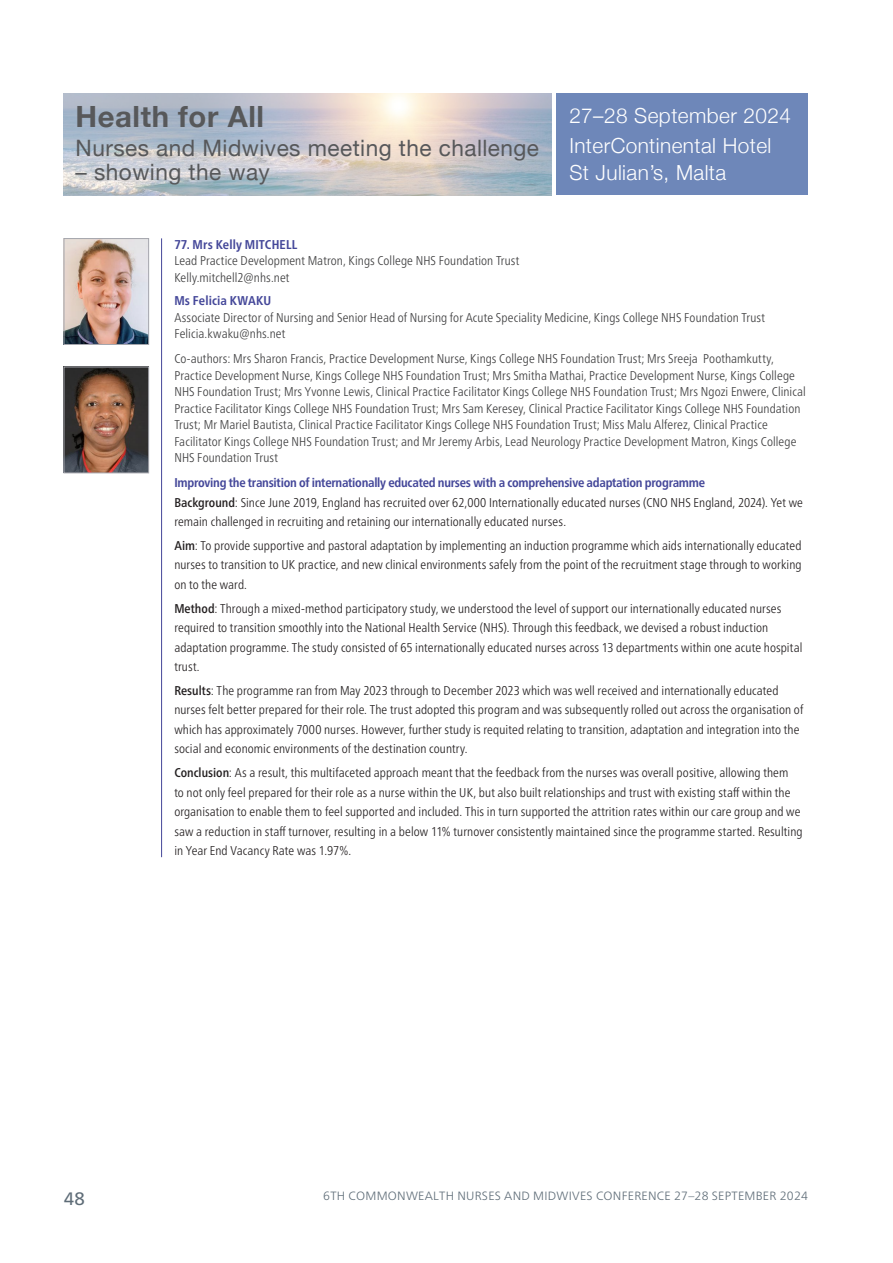
<style>
.page{position:relative;width:893px;height:1263px;background:#fff}
.page>*{position:absolute;margin:0;border:0;box-sizing:border-box;transform-origin:0 0}
.t1{font:700 29.25px "Helvetica Neue";letter-spacing:.02em;color:#57585a}
.t2{font:22.65px "Helvetica Neue";letter-spacing:.02em;color:#57585a}
.t3{font:300 20.85px/29.5px "Helvetica Neue";letter-spacing:.02em;color:#fff}
.t4{font:18px "Frutiger Neue LT";color:#5e6c77}
.t5{font:300 condensed 12.75px/19.5px "Frutiger Neue LT";letter-spacing:.01em;color:#231f20}
.t6{font:300 condensed 12.75px/16.5px "Frutiger Neue LT";letter-spacing:.01em;color:#3e3e3f}
.t7{font:700 condensed 12.75px "Frutiger Neue LT";letter-spacing:.015em;color:#444799}
.t8{font:300 12px "Frutiger Neue LT";letter-spacing:.02em;color:#5e6c77}
.s1{font-weight:700;color:#444799}
.s2{font-weight:500}
</style>
<div class="page">
<div style="left:557px;top:94px;width:251px;height:101px;background:#6e87b9"></div>
<img style="left:64px;top:94px;width:487px;height:101px">
<hr style="left:161px;top:238px;width:1px;height:619px;background:#444799">
<img style="left:66px;top:240px;width:81px;height:103px">
<div style="left:64px;top:238px;width:85px;height:107px;border:1px solid #a5a6ad"></div>
<img style="left:66px;top:369px;width:81px;height:102px">
<div style="left:64px;top:367px;width:85px;height:106px;border:1px solid #a5a6ad"></div>
<h1 class="t1" style="left:76px;top:94px;width:190px">Health for All</h1>
<h2 class="t2" style="left:76px;top:131px;width:465px">Nurses and Midwives meeting the challenge</h2>
<h2 class="t2" style="left:76px;top:155px;width:196px">– showing the way</h2>
<h3 class="t3" style="left:569px;top:100px;width:223px">27–28 September 2024<br>InterContinental Hotel</h3>
<h3 class="t3" style="left:569px;top:156px;width:158px">St Julian’s, Malta</h3>
<p class="t7" style="left:174px;top:237px;width:124px">77. Mrs Kelly MITCHELL</p>
<p class="t6" style="left:174px;top:252px;width:347px">Lead Practice Development Matron, Kings College NHS Foundation Trust<br>Kelly.mitchell2@nhs.net</p>
<p class="t7" style="left:174px;top:293px;width:98px">Ms Felicia KWAKU</p>
<p class="t6" style="left:174px;top:309px;width:592px">Associate Director of Nursing and Senior Head of Nursing for Acute Speciality Medicine, Kings College NHS Foundation Trust<br>Felicia.kwaku@nhs.net</p>
<p class="t6" style="left:174px;top:350px;width:633px">Co-authors: Mrs Sharon Francis, Practice Development Nurse, Kings College NHS Foundation Trust; Mrs Sreeja Poothamkutty, Practice Development Nurse, Kings College NHS Foundation Trust; Mrs Smitha Mathai, Practice Development Nurse, Kings College NHS Foundation Trust; Mrs Yvonne Lewis, Clinical Practice Facilitator Kings College NHS Foundation Trust; Mrs Ngozi Enwere, Clinical Practice Facilitator Kings College NHS Foundation Trust; Mrs Sam Keresey, Clinical Practice Facilitator Kings College NHS Foundation Trust; Mr Mariel Bautista, Clinical Practice Facilitator Kings College NHS Foundation Trust; Miss Malu Alferez, Clinical Practice Facilitator Kings College NHS Foundation Trust; and Mr Jeremy Arbis, Lead Neurology Practice Development Matron, Kings College NHS Foundation Trust</p>
<p class="t5" style="left:174px;top:473px;width:630px"><span class="s1">Improving the transition of internationally educated nurses with a comprehensive adaptation programme<br></span><span class="s2">Background</span>: Since June 2019, England has recruited over 62,000 Internationally educated nurses (CNO NHS England, 2024). Yet we remain challenged in recruiting and retaining our internationally educated nurses.</p>
<p class="t5" style="left:174px;top:536px;width:629px;text-align:justify"><span class="s2">Aim</span>: To provide supportive and pastoral adaptation by implementing an induction programme which aids internationally educated nurses to transition to UK practice, and new clinical environments safely from the point of the recruitment stage through to working on to the ward.</p>
<p class="t5" style="left:174px;top:598px;width:629px"><span class="s2">Method</span>: Through a mixed-method participatory study, we understood the level of support our internationally educated nurses required to transition smoothly into the National Health Service (NHS). Through this feedback, we devised a robust induction adaptation programme. The study consisted of 65 internationally educated nurses across 13 departments within one acute hospital trust.</p>
<p class="t5" style="left:174px;top:681px;width:630px"><span class="s2">Results</span>: The programme ran from May 2023 through to December 2023 which was well received and internationally educated nurses felt better prepared for their role. The trust adopted this program and was subsequently rolled out across the organisation of which has approximately 7000 nurses. However, further study is requited relating to transition, adaptation and integration into the social and economic environments of the destination country.</p>
<p class="t5" style="left:174px;top:763px;width:630px"><span class="s2">Conclusion</span>: As a result, this multifaceted approach meant that the feedback from the nurses was overall positive, allowing them<br>to not only feel prepared for their role as a nurse within the UK, but also built relationships and trust with existing staff within the organisation to enable them to feel supported and included. This in turn supported the attrition rates within our care group and we saw a reduction in staff turnover, resulting in a below 11% turnover consistently maintained since the programme started. Resulting in Year End Vacancy Rate was 1.97%.</p>
<h3 class="t4" style="left:64px;top:1188px;width:22px">48</h3>
<p class="t8" style="left:323px;top:1189px;width:486px">6TH COMMONWEALTH NURSES AND MIDWIVES CONFERENCE 27–28 SEPTEMBER 2024</p>
</div>
